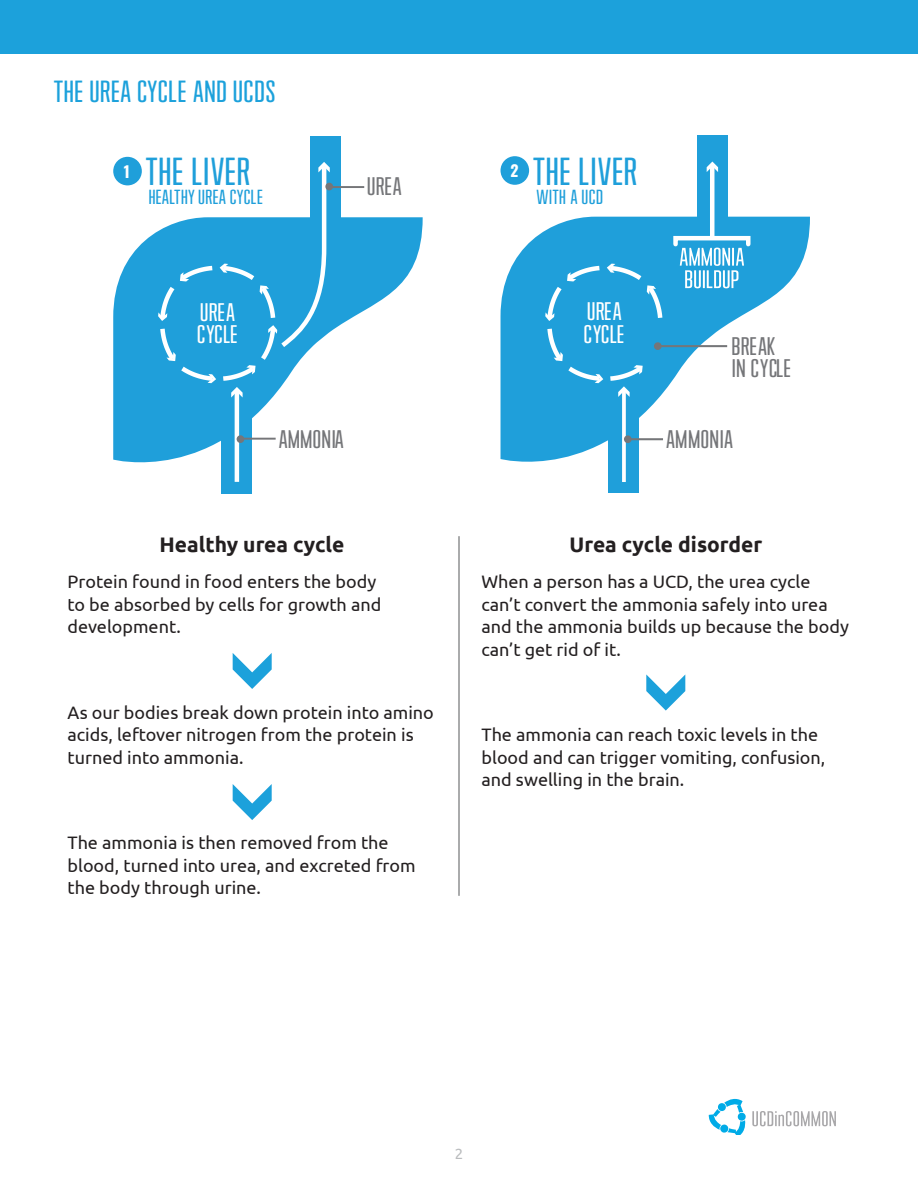
<style>
.page{position:relative;width:918px;height:1188px;background:#fff}
.page>*{position:absolute;margin:0;border:0;box-sizing:border-box;transform-origin:0 0}
.t1{font:34.5px "Nonesuch";letter-spacing:-.005em;color:#1f9fda}
.t2{font:27px "Nonesuch";color:#1ca1db}
.t3{font:22.5px/22.5px "Nonesuch";color:#757679}
.t4{font:22.5px/22.5px "Nonesuch";color:#fff}
.t5{font:700 21px "Ubuntu";color:#231f20}
.t6{font:18px/22.5px "Ubuntu";color:#231f20}
.t7{font:18px "Nonesuch";color:#1f9fda}
.t8{font:700 15.6px "Oswald";color:#fff}
.t9{font:15px "Ubuntu";color:#babcbe}
</style>
<div class="page">
<div style="left:0;top:0;width:918px;height:54px;background:#1ca1db"></div>
<svg style="left:233px;top:653px;width:39px;height:36px"></svg>
<svg style="left:233px;top:784px;width:39px;height:36px"></svg>
<svg style="left:646px;top:674px;width:39px;height:37px"></svg>
<hr style="left:459px;top:536px;width:1px;height:360px;background:#57585a">
<svg style="left:113px;top:217px;width:310px;height:246px"></svg>
<div style="left:221px;top:334px;width:31px;height:159px;background:#1f9fda"></div>
<div style="left:310px;top:136px;width:31px;height:117px;background:#1f9fda"></div>
<div style="left:113px;top:157px;width:29px;height:28px;background:#1f9fda;border-radius:50%"></div>
<hr style="left:235px;top:391px;width:4px;height:91px;background:#fff">
<svg style="left:158px;top:162px;width:172px;height:235px"></svg>
<hr style="left:240px;top:438px;width:36px;height:2px;background:#757679">
<div style="left:237px;top:435px;width:7px;height:8px;background:#757679;border-radius:50%"></div>
<hr style="left:329px;top:186px;width:35px;height:2px;background:#757679">
<div style="left:325px;top:183px;width:8px;height:7px;background:#757679;border-radius:50%"></div>
<div style="left:501px;top:156px;width:28px;height:29px;background:#1f9fda;border-radius:50%"></div>
<svg style="left:501px;top:217px;width:309px;height:245px;fill:#1f9fda"></svg>
<div style="left:608px;top:333px;width:31px;height:160px;background:#1f9fda"></div>
<div style="left:697px;top:135px;width:31px;height:117px;background:#1f9fda"></div>
<svg style="left:680px;top:248px;width:64px;height:40px"></svg>
<hr style="left:710px;top:165px;width:4px;height:73px;background:#fff">
<svg style="left:707px;top:162px;width:11px;height:10px"></svg>
<div style="left:673px;top:236px;width:78px;height:10px;border:4px solid #fff"></div>
<svg style="left:545px;top:263px;width:120px;height:134px"></svg>
<svg style="left:622px;top:391px;width:4px;height:91px"></svg>
<hr style="left:628px;top:438px;width:35px;height:2px;background:#757679">
<div style="left:624px;top:435px;width:8px;height:8px;background:#757679;border-radius:50%"></div>
<hr style="left:658px;top:345px;width:69px;height:2px;background:#757679">
<div style="left:654px;top:342px;width:8px;height:8px;background:#757679;border-radius:50%"></div>
<svg style="left:752px;top:1111px;width:84px;height:15px"></svg>
<svg style="left:709px;top:1098px;width:37px;height:37px"></svg>
<p class="t2" style="left:54px;top:76px;width:224px">THE UREA CYCLE AND UCDS</p>
<p class="t8" style="left:124px;top:158px;width:8px">1</p>
<p class="t1" style="left:146px;top:151px;width:107px">THE LIVER</p>
<p class="t7" style="left:149px;top:186px;width:116px">HEALTHY UREA CYCLE</p>
<p class="t3" style="left:368px;top:175px;width:37px">UREA</p>
<p class="t4" style="left:198px;top:301px;width:43px">UREA<br>CYCLE</p>
<p class="t3" style="left:279px;top:428px;width:68px">AMMONIA</p>
<p class="t5" style="left:159px;top:532px;width:187px">Healthy urea cycle</p>
<p class="t6" style="left:68px;top:570px;width:315px">Protein found in food enters the body to be absorbed by cells for growth and development.</p>
<p class="t6" style="left:68px;top:701px;width:368px">As our bodies break down protein into amino acids, leftover nitrogen from the protein is turned into ammonia.</p>
<p class="t6" style="left:68px;top:831px;width:350px">The ammonia is then removed from the blood, turned into urea, and excreted from the body through urine.</p>
<p class="t8" style="left:511px;top:157px;width:10px">2</p>
<p class="t1" style="left:533px;top:151px;width:107px">THE LIVER</p>
<p class="t7" style="left:537px;top:186px;width:69px">WITH A UCD</p>
<p class="t4" style="left:585px;top:300px;width:43px">UREA<br>CYCLE</p>
<p class="t3" style="left:732px;top:334px;width:62px">BREAK<br>IN CYCLE</p>
<p class="t3" style="left:666px;top:428px;width:70px">AMMONIA</p>
<p class="t5" style="left:570px;top:532px;width:194px">Urea cycle disorder</p>
<p class="t6" style="left:482px;top:570px;width:369px">When a person has a UCD, the urea cycle can’t convert the ammonia safely into urea and the ammonia builds up because the body can’t get rid of it.</p>
<p class="t6" style="left:482px;top:723px;width:345px">The ammonia can reach toxic levels in the blood and can trigger vomiting, confusion, and swelling in the brain.</p>
<p class="t9" style="left:455px;top:1145px;width:10px">2</p>
</div>
